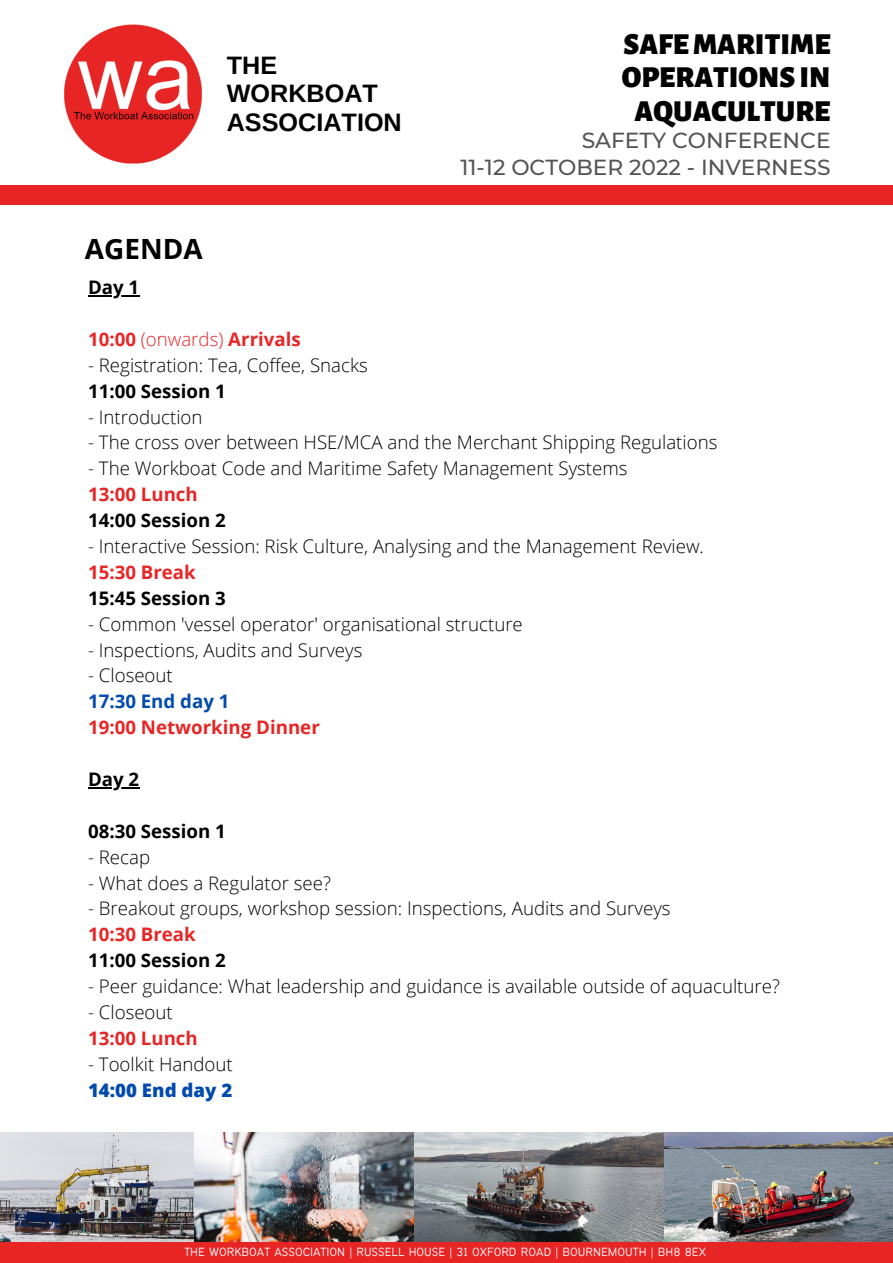
<style>
.page{position:relative;width:893px;height:1263px;background:#fff}
.page>*{position:absolute;margin:0;border:0;box-sizing:border-box;transform-origin:0 0}
.t1{font:900 30px/33.2px "Alegreya Sans SC";color:#000;text-align:center}
.t2{font:700 27.9px "Open Sans";color:#000}
.t3{font:700 25.2px/28.7px "Arimo";color:#000}
.t4{font:500 21.75px "Montserrat";color:#545454}
.t5{font:300 18.67px "Open Sans";color:#000}
.t6{font:700 18.67px "Open Sans";color:#e82525}
.t7{font:700 18.67px "Open Sans";color:#000}
.t8{font:700 18.67px "Open Sans";color:#004aad}
.t9{font:800 18.67px "Open Sans";color:#004aad}
.t10{font:300 13.12px "Bantayog";color:#fff}
.s1{font-weight:300}
</style>
<div class="page">
<div style="left:0;top:1241px;width:893px;height:22px;background:#e82525"></div>
<img style="left:64px;top:24px;width:138px;height:140px">
<div style="left:0;top:185px;width:893px;height:19px;background:#e82525"></div>
<img style="left:663px;top:1133px;width:230px;height:108px">
<hr style="left:88px;top:295px;width:51px;height:2px;background:#000">
<hr style="left:88px;top:787px;width:51px;height:2px;background:#000">
<img style="left:191px;top:1133px;width:472px;height:109px">
<img style="left:0;top:1133px;width:194px;height:108px">
<h3 class="t3" style="left:227px;top:51px;width:177px">THE<br>WORKBOAT<br>ASSOCIATION</h3>
<h2 class="t2" style="left:85px;top:230px;width:119px">AGENDA</h2>
<h1 class="t1" style="left:622px;top:29px;width:210px">SAFE MARITIME<br>OPERATIONS IN<br>AQUACULTURE</h1>
<p class="t4" style="left:582px;top:127px;width:250px">SAFETY CONFERENCE</p>
<p class="t4" style="left:460px;top:154px;width:371px">11-12 OCTOBER 2022 - INVERNESS</p>
<p class="t7" style="left:88px;top:274px;width:53px">Day 1</p>
<p class="t6" style="left:88px;top:326px;width:214px">10:00 <span class="s1">(onwards)</span> Arrivals</p>
<p class="t5" style="left:88px;top:352px;width:281px">- Registration: Tea, Coffee, Snacks</p>
<p class="t7" style="left:88px;top:378px;width:139px">11:00 Session 1</p>
<p class="t5" style="left:88px;top:404px;width:116px">- Introduction</p>
<p class="t5" style="left:88px;top:429px;width:631px">- The cross over between HSE/MCA and the Merchant Shipping Regulations</p>
<p class="t5" style="left:88px;top:455px;width:541px">- The Workboat Code and Maritime Safety Management Systems</p>
<p class="t6" style="left:88px;top:481px;width:111px">13:00 Lunch</p>
<p class="t7" style="left:88px;top:507px;width:139px">14:00 Session 2</p>
<p class="t5" style="left:88px;top:533px;width:617px">- Interactive Session: Risk Culture, Analysing and the Management Review.</p>
<p class="t6" style="left:88px;top:559px;width:109px">15:30 Break</p>
<p class="t7" style="left:88px;top:585px;width:139px">15:45 Session 3</p>
<p class="t5" style="left:88px;top:611px;width:436px">- Common 'vessel operator' organisational structure</p>
<p class="t5" style="left:88px;top:636px;width:276px">- Inspections, Audits and Surveys</p>
<p class="t5" style="left:88px;top:662px;width:86px">- Closeout</p>
<p class="t8" style="left:88px;top:688px;width:143px">17:30 End day 1</p>
<p class="t6" style="left:88px;top:714px;width:233px">19:00 Networking Dinner</p>
<p class="t7" style="left:88px;top:766px;width:53px">Day 2</p>
<p class="t7" style="left:88px;top:818px;width:139px">08:30 Session 1</p>
<p class="t5" style="left:88px;top:844px;width:64px">- Recap</p>
<p class="t5" style="left:88px;top:869px;width:244px">- What does a Regulator see?</p>
<p class="t5" style="left:88px;top:895px;width:584px">- Breakout groups, workshop session: Inspections, Audits and Surveys</p>
<p class="t6" style="left:88px;top:921px;width:109px">10:30 Break</p>
<p class="t7" style="left:88px;top:947px;width:139px">11:00 Session 2</p>
<p class="t5" style="left:88px;top:973px;width:693px">- Peer guidance: What leadership and guidance is available outside of aquaculture?</p>
<p class="t5" style="left:88px;top:999px;width:86px">- Closeout</p>
<p class="t6" style="left:88px;top:1025px;width:111px">13:00 Lunch</p>
<p class="t5" style="left:88px;top:1051px;width:146px">- Toolkit Handout</p>
<p class="t9" style="left:88px;top:1077px;width:146px">14:00 End day 2</p>
<p class="t10" style="left:184px;top:1247px;width:523px">THE WORKBOAT ASSOCIATION | RUSSELL HOUSE | 31 OXFORD ROAD | BOURNEMOUTH | BH8 8EX</p>
</div>
